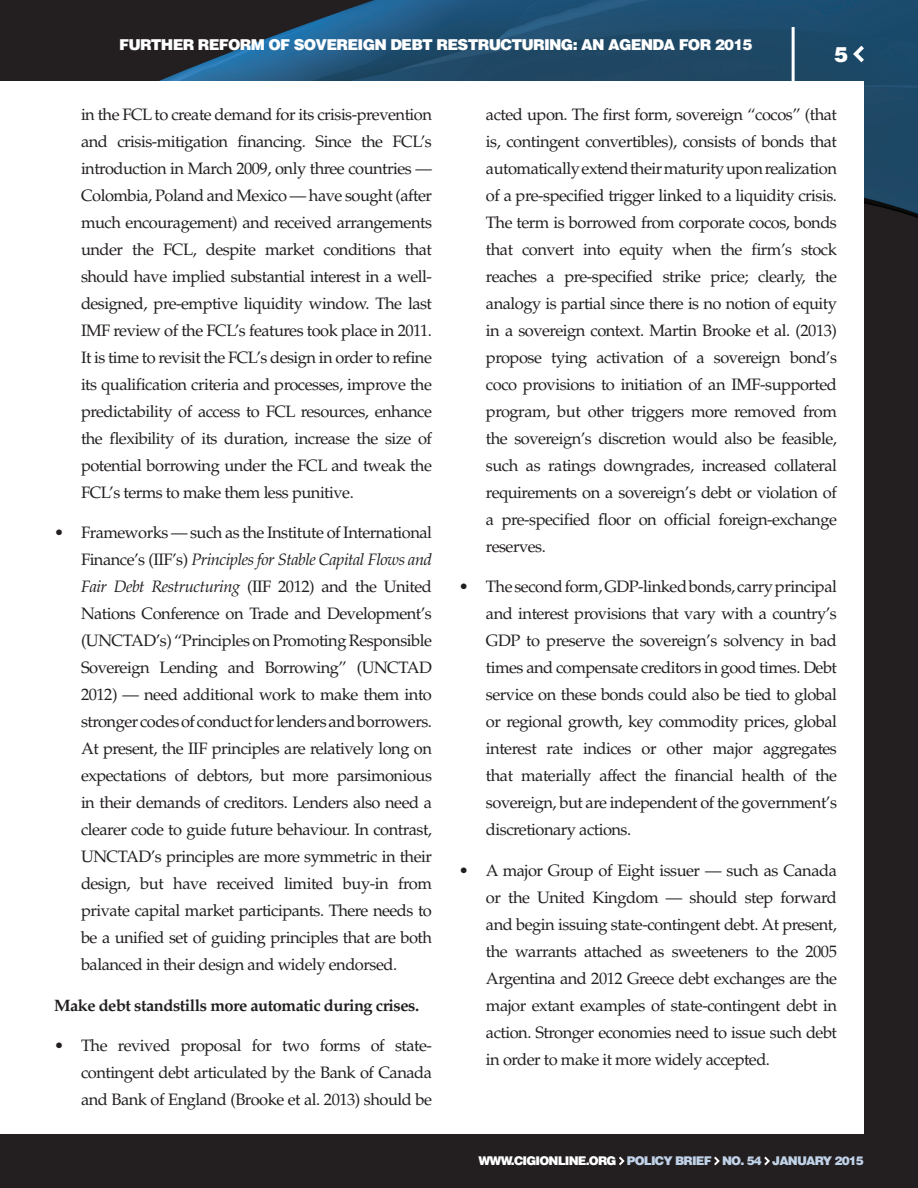
<style>
.page{position:relative;width:918px;height:1188px;background:#fff}
.page>*{position:absolute;margin:0;border:0;box-sizing:border-box;transform-origin:0 0}
.t1{font:900 21px "Helvetica LT Std";color:#fff}
.t2{font:16.5px/27px "Palatino LT Std";letter-spacing:-.03em;color:#231f20;text-align:justify}
.t3{font:700 16.5px "Palatino LT Std";letter-spacing:-.03em;color:#231f20}
.t4{font:900 15px "Helvetica LT Std";letter-spacing:-.05em;color:#fff}
.t5{font:900 12px "Helvetica LT Std";letter-spacing:-.07em;color:#c0d2e8}
.s1{font-style:italic}
.s2{color:#fff}
</style>
<div class="page">
<div style="left:1px;top:481px;width:917px;height:707px;background:#231f20"></div>
<img style="left:1px;top:0;width:917px;height:481px">
<svg style="left:0;top:1134px;width:1px;height:54px"></svg>
<img style="left:0;top:0;width:1px;height:81px">
<svg style="left:853px;top:46px;width:11px;height:16px"></svg>
<svg style="left:619px;top:1157px;width:6px;height:8px"></svg>
<svg style="left:714px;top:1157px;width:6px;height:8px"></svg>
<svg style="left:764px;top:1157px;width:6px;height:8px"></svg>
<hr style="left:792px;top:27px;width:3px;height:54px;background:#fff">
<div style="left:0;top:81px;width:864px;height:1053px;background:#fff"></div>
<p class="t4" style="left:119px;top:35px;width:21px">FURTHER</p>
<p class="t4" style="left:198px;top:35px;width:23px">REFORM</p>
<p class="t4" style="left:269px;top:35px;width:47px">OF SOVEREIGN</p>
<p class="t4" style="left:390px;top:35px;width:22px">DEBT</p>
<p class="t4" style="left:437px;top:35px;width:23px">RESTRUCTURING</p>
<p class="t4" style="left:573px;top:35px;width:59px">: AN AGENDA</p>
<p class="t4" style="left:679px;top:35px;width:12px">FOR</p>
<p class="t4" style="left:715px;top:35px;width:39px">2015</p>
<p class="t1" style="left:834px;top:41px;width:16px">5</p>
<p class="t2" style="left:81px;top:101px;width:353px">in the FCL to create demand for its crisis-prevention and crisis-mitigation financing. Since the FCL’s introduction in March 2009, only three countries — Colombia, Poland and Mexico — have sought (after much encouragement) and received arrangements under the FCL, despite market conditions that should have implied substantial interest in a well&shy;designed, pre-emptive liquidity window. The last IMF review of the FCL’s features took place in 2011.<br>It is time to revisit the FCL’s design in order to refine its qualification criteria and processes, improve the predictability of access to FCL resources, enhance the flexibility of its duration, increase the size of potential borrowing under the FCL and tweak the FCL’s terms to make them less punitive.</p>
<p class="t2" style="left:81px;top:520px;width:353px;text-indent:-27px">• Frameworks — such as the Institute of International Finance’s (IIF’s) <span class="s1">Principles for Stable Capital Flows and Fair Debt Restructuring</span> (IIF 2012) and the United Nations Conference on Trade and Development’s (UNCTAD’s) “Principles on Promoting Responsible Sovereign Lending and Borrowing” (UNCTAD 2012) — need additional work to make them into stronger codes of conduct for lenders and borrowers.<br>At present, the IIF principles are relatively long on expectations of debtors, but more parsimonious in their demands of creditors. Lenders also need a clearer code to guide future behaviour. In contrast, UNCTAD’s principles are more symmetric in their design, but have received limited buy-in from private capital market participants. There needs to be a unified set of guiding principles that are both balanced in their design and widely endorsed.</p>
<p class="t3" style="left:54px;top:996px;width:367px">Make debt standstills more automatic during crises.</p>
<p class="t2" style="left:81px;top:1033px;width:353px;text-indent:-27px">• The revived proposal for two forms of state&shy;contingent debt articulated by the Bank of Canada and Bank of England (Brooke et al. 2013) should be</p>
<p class="t2" style="left:486px;top:101px;width:353px">acted upon. The first form, sovereign “cocos” (that is, contingent convertibles), consists of bonds that automatically extend their maturity upon realization of a pre-specified trigger linked to a liquidity crisis.<br>The term is borrowed from corporate cocos, bonds that convert into equity when the firm’s stock reaches a pre-specified strike price; clearly, the analogy is partial since there is no notion of equity in a sovereign context. Martin Brooke et al. (2013) propose tying activation of a sovereign bond’s coco provisions to initiation of an IMF-supported program, but other triggers more removed from the sovereign’s discretion would also be feasible, such as ratings downgrades, increased collateral requirements on a sovereign’s debt or violation of a pre-specified floor on official foreign-exchange reserves.</p>
<p class="t2" style="left:486px;top:573px;width:353px;text-indent:-27px">• The second form, GDP-linked bonds, carry principal and interest provisions that vary with a country’s GDP to preserve the sovereign’s solvency in bad times and compensate creditors in good times. Debt service on these bonds could also be tied to global or regional growth, key commodity prices, global interest rate indices or other major aggregates that materially affect the financial health of the sovereign, but are independent of the government’s discretionary actions.</p>
<p class="t2" style="left:486px;top:857px;width:353px;text-indent:-27px">• A major Group of Eight issuer — such as Canada or the United Kingdom — should step forward and begin issuing state-contingent debt. At present, the warrants attached as sweeteners to the 2005<br>Argentina and 2012 Greece debt exchanges are the major extant examples of state-contingent debt in action. Stronger economies need to issue such debt in order to make it more widely accepted.</p>
<p class="t5" style="left:478px;top:1153px;width:311px"><span class="s2">WWW.CIGIONLINE.ORG</span> POLICY BRIEF NO. 54 JANUARY</p>
<p class="t5" style="left:835px;top:1153px;width:31px">2015</p>
</div>
